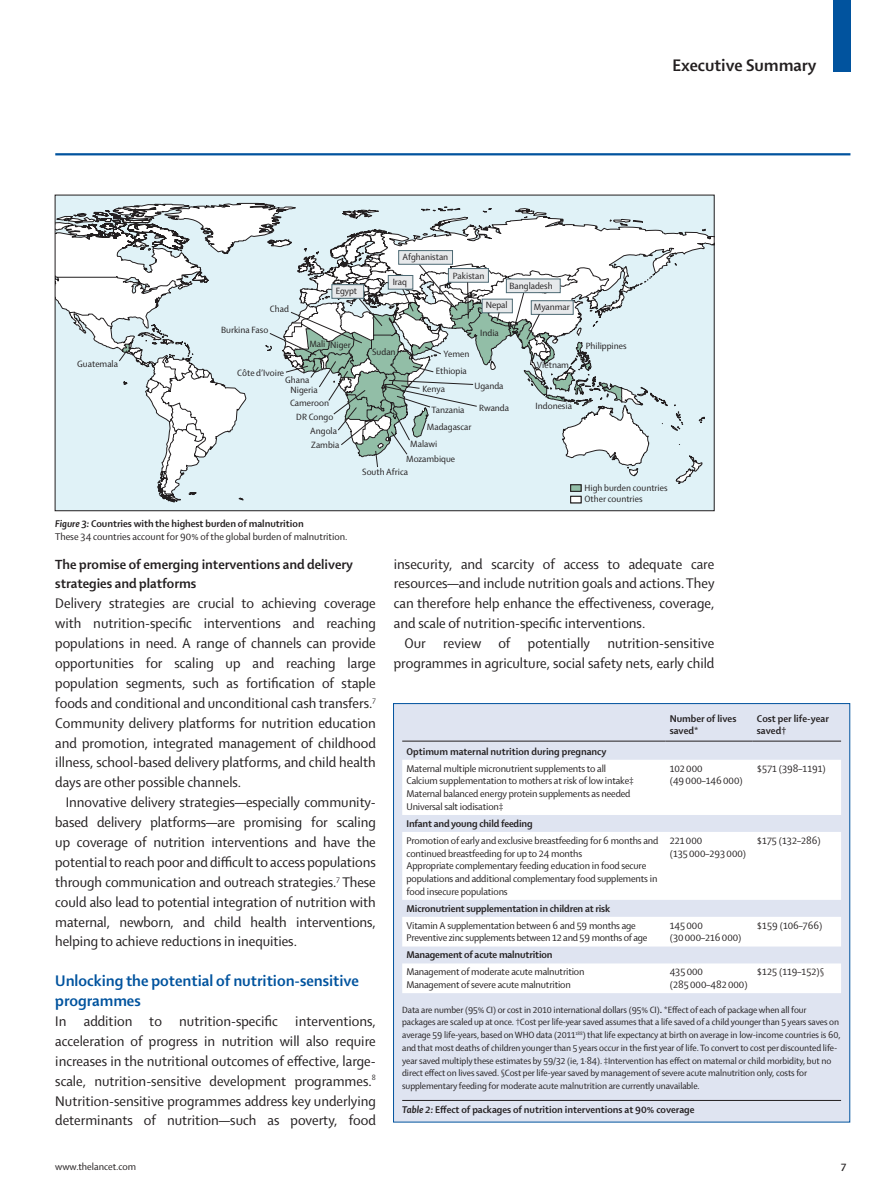
<style>
.page{position:relative;width:893px;height:1200px;background:#fff}
.page>*{position:absolute;margin:0;border:0;box-sizing:border-box;transform-origin:0 0}
.t1{font:700 18px "Shaker 2 Lancet";color:#231f20}
.heading_2__blue{font:700 16.5px/19.8px "Shaker 2 Lancet";color:#01539e}
.editorial_text_first{font:15px/19.8px "Shaker 2 Lancet";color:#231f20;text-align:justify}
.editorial_text_body{font:15px/19.8px "Shaker 2 Lancet";color:#231f20;text-align:justify}
.heading_3{font:700 14.25px/19.8px "Shaker 2 Lancet";color:#231f20}
.table_text{font:10.5px/12.8px "Shaker 2 Lancet";letter-spacing:-.01em;color:#231f20}
.table_text_bold{font:700 10.5px/12.8px "Shaker 2 Lancet";letter-spacing:-.01em;color:#231f20}
.table_legend{font:700 10.5px "Shaker 2 Lancet";color:#231f20}
.image_main_text{font:10.5px "Shaker 2 Lancet";color:#231f20}
.image_heading{font:700 10.5px "Shaker 2 Lancet";color:#231f20}
.table_key{font:9.75px/12.8px "Shaker 2 Lancet";letter-spacing:-.01em;color:#231f20}
.s1{font-style:italic}
.s2{font-weight:700}
</style>
<div class="page">
<div style="left:833px;top:0;width:17px;height:71px;background:#01539e"></div>
<hr style="left:55px;top:153px;width:795px;height:2px;background:#01539e">
<div style="left:55px;top:195px;width:659px;height:315px;background:#e0f2f7"></div>
<svg style="left:57px;top:203px;width:655px;height:299px"></svg>
<div style="left:393px;top:703px;width:457px;height:418px;background:#dfe4f1"></div>
<hr style="left:402px;top:1099px;width:439px;height:1px;background:#231f20">
<svg style="left:402px;top:760px;width:439px;height:232px;fill:#fff"></svg>
<hr style="left:402px;top:740px;width:263px;height:1px;background:#231f20">
<hr style="left:665px;top:740px;width:88px;height:1px;background:#231f20">
<hr style="left:753px;top:740px;width:88px;height:1px;background:#231f20">
<h1 class="t1" style="left:672px;top:54px;width:145px">Executive Summary</h1>
<p class="table_key" style="left:77px;top:357px;width:42px">Guatemala</p>
<p class="table_key" style="left:270px;top:302px;width:21px">Chad</p>
<p class="table_key" style="left:336px;top:284px;width:23px">Egypt</p>
<p class="table_key" style="left:221px;top:323px;width:49px">Burkina Faso</p>
<p class="table_key" style="left:237px;top:365px;width:49px">CÔte d’Ivoire</p>
<p class="table_key" style="left:309px;top:338px;width:43px">Mali Niger</p>
<p class="table_key" style="left:291px;top:375px;width:29px;line-height:9.4px;text-indent:-5px">Ghana<br>Nigeria</p>
<p class="table_key" style="left:290px;top:396px;width:41px">Cameroon</p>
<p class="table_key" style="left:296px;top:409px;width:38px">DR Congo</p>
<p class="table_key" style="left:310px;top:424px;width:28px">Angola</p>
<p class="table_key" style="left:311px;top:438px;width:30px">Zambia</p>
<p class="table_key" style="left:402px;top:250px;width:47px">Afghanistan</p>
<p class="table_key" style="left:393px;top:275px;width:16px">Iraq</p>
<p class="table_key" style="left:453px;top:268px;width:33px">Pakistan</p>
<p class="table_key" style="left:509px;top:278px;width:45px">Bangladesh</p>
<p class="table_key" style="left:534px;top:300px;width:37px">Myanmar</p>
<p class="table_key" style="left:486px;top:298px;width:23px">Nepal</p>
<p class="table_key" style="left:372px;top:344px;width:25px">Sudan</p>
<p class="table_key" style="left:443px;top:346px;width:27px">Yemen</p>
<p class="table_key" style="left:480px;top:326px;width:20px">India</p>
<p class="table_key" style="left:422px;top:361px;width:46px;line-height:18px;text-indent:13px">Ethiopia<br>Kenya</p>
<p class="table_key" style="left:431px;top:403px;width:35px">Tanzania</p>
<p class="table_key" style="left:474px;top:378px;width:31px">Uganda</p>
<p class="table_key" style="left:479px;top:401px;width:31px">Rwanda</p>
<p class="table_key" style="left:427px;top:420px;width:46px">Madagascar</p>
<p class="table_key" style="left:410px;top:437px;width:28px">Malawi</p>
<p class="table_key" style="left:406px;top:452px;width:51px">Mozambique</p>
<p class="table_key" style="left:537px;top:358px;width:34px">Vietnam</p>
<p class="table_key" style="left:536px;top:398px;width:38px">Indonesia</p>
<p class="table_key" style="left:362px;top:465px;width:47px">South Africa</p>
<p class="image_heading" style="left:55px;top:516px;width:250px"><span class="s1">Figure 3:</span> Countries with the highest burden of malnutrition</p>
<p class="image_main_text" style="left:55px;top:529px;width:294px">These 34 countries account for 90% of the global burden of malnutrition.</p>
<p class="table_key" style="left:586px;top:339px;width:42px">Philippines</p>
<p class="table_key" style="left:584px;top:481px;width:85px;line-height:11.7px">High burden countries<br>Other countries</p>
<p class="heading_3" style="left:55px;top:553px;width:299px">The promise of emerging interventions and delivery strategies and platforms</p>
<p class="editorial_text_first" style="left:55px;top:592px;width:322px">Delivery strategies are crucial to achieving coverage with nutrition-specific interventions and reaching populations in need. A range of channels can provide opportunities for scaling up and reaching large population segments, such as fortification of staple foods and conditional and unconditional cash transfers.<sup>7<br></sup>Community delivery platforms for nutrition education and promotion, integrated management of childhood illness, school-based delivery platforms, and child health days are other possible channels.</p>
<p class="editorial_text_body" style="left:55px;top:791px;width:322px;text-indent:11px">Innovative delivery strategies—especially community&shy;based delivery platforms—are promising for scaling up coverage of nutrition interventions and have the potential to reach poor and difficult to access populations through communication and outreach strategies.<sup>7</sup> These could also lead to potential integration of nutrition with maternal, newborn, and child health interventions, helping to achieve reductions in inequities.</p>
<p class="heading_2__blue" style="left:55px;top:969px;width:305px">Unlocking the potential of nutrition-sensitive programmes</p>
<p class="editorial_text_first" style="left:55px;top:1010px;width:322px">In addition to nutrition-specific interventions, acceleration of progress in nutrition will also require increases in the nutritional outcomes of effective, large&shy;scale, nutrition-sensitive development programmes.<sup>8<br></sup>Nutrition-sensitive programmes address key underlying determinants of nutrition—such as poverty, food</p>
<p class="editorial_text_first" style="left:394px;top:553px;width:322px">insecurity, and scarcity of access to adequate care resources—and include nutrition goals and actions. They can therefore help enhance the effectiveness, coverage, and scale of nutrition-specific interventions.</p>
<p class="editorial_text_body" style="left:394px;top:632px;width:322px;text-align:right">Our review of potentially nutrition-sensitive programmes in agriculture, social safety nets, early child</p>
<p class="table_text_bold" style="left:406px;top:744px;width:201px">Optimum maternal nutrition during pregnancy</p>
<p class="table_text" style="left:406px;top:761px;width:201px">Maternal multiple micronutrient supplements to all</p>
<p class="table_text" style="left:406px;top:773px;width:229px">Calcium supplementation to mothers at risk of low intake‡</p>
<p class="table_text" style="left:406px;top:786px;width:226px">Maternal balanced energy protein supplements as needed</p>
<p class="table_text" style="left:406px;top:799px;width:99px">Universal salt iodisation‡</p>
<p class="table_text_bold" style="left:406px;top:816px;width:128px">Infant and young child feeding</p>
<p class="table_text" style="left:406px;top:833px;width:253px">Promotion of early and exclusive breastfeeding for 6 months and continued breastfeeding for up to 24 months</p>
<p class="table_text" style="left:406px;top:858px;width:252px">Appropriate complementary feeding education in food secure populations and additional complementary food supplements in food insecure populations</p>
<p class="table_text_bold" style="left:670px;top:711px;width:68px">Number of lives saved*</p>
<p class="table_text_bold" style="left:757px;top:711px;width:73px">Cost per life-year saved†</p>
<p class="table_text" style="left:670px;top:761px;width:74px">102000 (49000–146000)</p>
<p class="table_text" style="left:757px;top:761px;width:70px">$571 (398–1191)</p>
<p class="table_text" style="left:670px;top:833px;width:78px">221000 (135000–293000)</p>
<p class="table_text" style="left:757px;top:833px;width:65px">$175 (132–286)</p>
<p class="table_text_bold" style="left:406px;top:901px;width:205px">Micronutrient supplementation in children at risk</p>
<p class="table_text" style="left:406px;top:918px;width:231px">Vitamin A supplementation between 6 and 59 months age</p>
<p class="table_text" style="left:406px;top:930px;width:242px">Preventive zinc supplements between 12 and 59 months of age</p>
<p class="table_text" style="left:670px;top:918px;width:73px">145000 (30000–216000)</p>
<p class="table_text" style="left:757px;top:918px;width:67px">$159 (106–766)</p>
<p class="table_text_bold" style="left:406px;top:947px;width:148px">Management of acute malnutrition</p>
<p class="table_text" style="left:406px;top:964px;width:180px">Management of moderate acute malnutrition</p>
<p class="table_text" style="left:406px;top:977px;width:166px">Management of severe acute malnutrition</p>
<p class="table_text" style="left:670px;top:964px;width:79px">435000 (285000–482000)</p>
<p class="table_text" style="left:757px;top:964px;width:69px">$125 (119–152)§</p>
<p class="table_key" style="left:402px;top:1002px;width:440px">Data are number (95% CI) or cost in 2010 international dollars (95% CI)<span class="s2">.</span> *Effect of each of package when all four packages are scaled up at once. †Cost per life-year saved assumes that a life saved of a child younger than 5 years saves on average 59 life-years, based on WHO data (2011<sup>188</sup>) that life expectancy at birth on average in low-income countries is 60, and that most deaths of children younger than 5 years occur in the first year of life. To convert to cost per discounted life&shy;year saved multiply these estimates by 59/32 (ie, 1·84). ‡Intervention has effect on maternal or child morbidity, but no direct effect on lives saved. §Cost per life-year saved by management of severe acute malnutrition only, costs for supplementary feeding for moderate acute malnutrition are currently unavailable.</p>
<p class="table_legend" style="left:402px;top:1102px;width:294px"><span class="s1">Table 2:</span> Effect of packages of nutrition interventions at 90% coverage</p>
<p class="table_text" style="left:55px;top:1159px;width:82px">www.thelancet.com</p>
<p class="table_legend" style="left:841px;top:1159px;width:7px">7</p>
</div>
